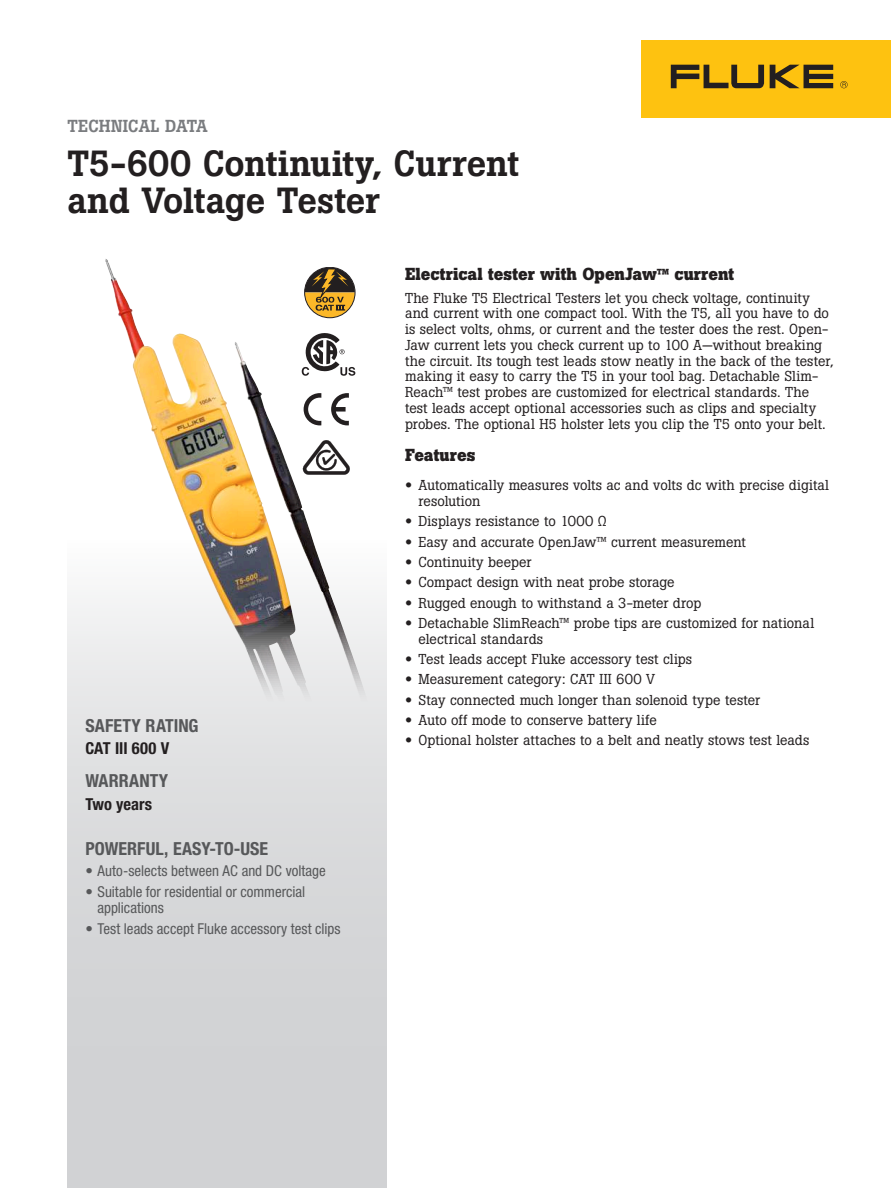
<style>
.page{position:relative;width:891px;height:1188px;background:#fff}
.page>*{position:absolute;margin:0;border:0;box-sizing:border-box;transform-origin:0 0}
.t1{font:500 36px/37.5px "Boton Pro";letter-spacing:-.005em;color:#231f20}
.t2{font:700 condensed 18px "Helvetica Neue LT Pro";letter-spacing:.005em;color:#57585a}
.t3{font:700 17.25px "Boton Pro";letter-spacing:.005em;color:#231f20}
.t4{font:500 17.25px "Boton Pro";color:#7a7c7f}
.t5{font:700 condensed 16.5px "Helvetica Neue LT Pro";letter-spacing:-.005em;color:#231f20}
.t6{font:condensed 15px/16.5px "Helvetica Neue LT Pro";color:#57585a}
.t7{font:14.25px/15.8px "Boton Pro";letter-spacing:.005em;color:#231f20}
.s1{font-weight:700;font-stretch:normal}
.s2{font-family:"Helvetica Neue LT Pro";font-weight:700}
</style>
<div class="page">
<div style="left:68px;top:540px;width:319px;height:648px;background:linear-gradient(to bottom,#ebebec,#cbcdcf)"></div>
<img style="left:105px;top:261px;width:208px;height:443px">
<div style="left:641px;top:40px;width:250px;height:78px;background:#fec210"></div>
<svg style="left:770px;top:65px;width:63px;height:23px"></svg>
<svg style="left:671px;top:65px;width:93px;height:23px"></svg>
<svg style="left:840px;top:81px;width:8px;height:7px"></svg>
<svg style="left:302px;top:333px;width:53px;height:43px"></svg>
<svg style="left:304px;top:393px;width:17px;height:32px"></svg>
<svg style="left:331px;top:393px;width:18px;height:32px"></svg>
<svg style="left:305px;top:267px;width:50px;height:51px"></svg>
<svg style="left:303px;top:439px;width:47px;height:36px"></svg>
<p class="t4" style="left:68px;top:115px;width:142px">TECHNICAL DATA</p>
<h1 class="t1" style="left:68px;top:144px;width:453px">T5-600 Continuity, Current and Voltage Tester</h1>
<p class="t2" style="left:85px;top:715px;width:115px">SAFETY RATING</p>
<p class="t5" style="left:85px;top:739px;width:85px">CAT III 600 V</p>
<p class="t2" style="left:85px;top:770px;width:84px">WARRANTY</p>
<p class="t5" style="left:85px;top:794px;width:68px">Two years</p>
<p class="t2" style="left:85px;top:838px;width:184px">POWERFUL, EASY-TO-USE</p>
<p class="t6" style="left:85px;top:862px;width:242px"><span class="s1">•</span> Auto-selects between AC and DC voltage</p>
<p class="t6" style="left:97px;top:883px;width:209px;text-indent:-12px"><span class="s1">•</span> Suitable for residential or commercial applications</p>
<p class="t6" style="left:85px;top:921px;width:257px"><span class="s1">•</span> Test leads accept Fluke accessory test clips</p>
<p class="t3" style="left:405px;top:263px;width:331px">Electrical tester with OpenJaw™ current</p>
<p class="t7" style="left:405px;top:290px;width:430px">The Fluke T5 Electrical Testers let you check voltage, continuity and current with one compact tool. With the T5, all you have to do is select volts, ohms, or current and the tester does the rest. Open-Jaw current lets you check current up to 100 A—without breaking the circuit. Its tough test leads stow neatly in the back of the tester, making it easy to carry the T5 in your tool bag. Detachable Slim-Reach™ test probes are customized for electrical standards. The test leads accept optional accessories such as clips and specialty probes. The optional H5 holster lets you clip the T5 onto your belt.</p>
<p class="t3" style="left:405px;top:444px;width:72px">Features</p>
<p class="t7" style="left:419px;top:477px;width:412px;text-indent:-14px"><span class="s2">•</span> Automatically measures volts ac and volts dc with precise digital resolution</p>
<p class="t7" style="left:405px;top:513px;width:203px"><span class="s2">•</span> Displays resistance to 1000 Ω</p>
<p class="t7" style="left:405px;top:534px;width:343px"><span class="s2">•</span> Easy and accurate OpenJaw™ current measurement</p>
<p class="t7" style="left:405px;top:554px;width:128px"><span class="s2">•</span> Continuity beeper</p>
<p class="t7" style="left:405px;top:574px;width:271px"><span class="s2">•</span> Compact design with neat probe storage</p>
<p class="t7" style="left:405px;top:595px;width:298px"><span class="s2">•</span> Rugged enough to withstand a 3-meter drop</p>
<p class="t7" style="left:419px;top:615px;width:397px;text-indent:-14px"><span class="s2">•</span> Detachable SlimReach™ probe tips are customized for national electrical standards</p>
<p class="t7" style="left:405px;top:651px;width:289px"><span class="s2">•</span> Test leads accept Fluke accessory test clips</p>
<p class="t7" style="left:405px;top:671px;width:252px"><span class="s2">•</span> Measurement category: CAT III 600 V</p>
<p class="t7" style="left:405px;top:692px;width:357px"><span class="s2">•</span> Stay connected much longer than solenoid type tester</p>
<p class="t7" style="left:405px;top:712px;width:253px"><span class="s2">•</span> Auto off mode to conserve battery life</p>
<p class="t7" style="left:405px;top:733px;width:406px"><span class="s2">•</span> Optional holster attaches to a belt and neatly stows test leads</p>
</div>
